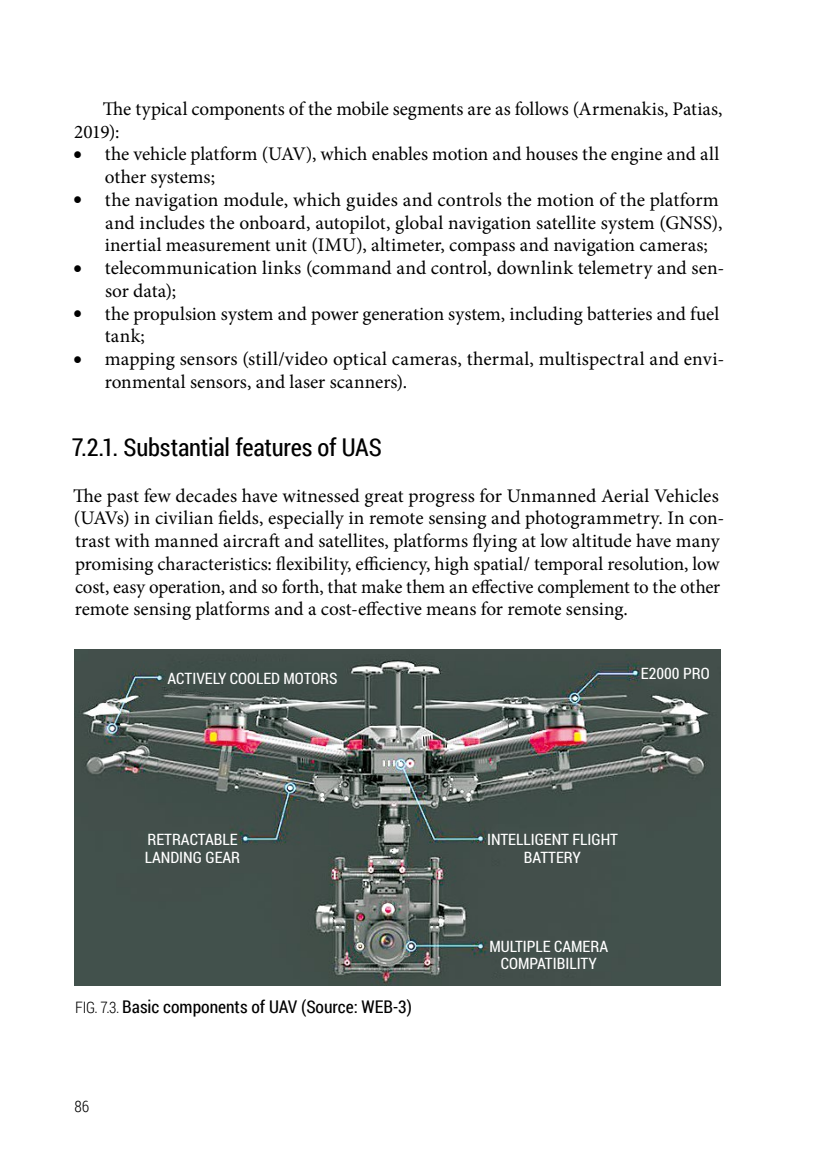
<style>
.page{position:relative;width:819px;height:1166px;background:#fff}
.page>*{position:absolute;margin:0;border:0;box-sizing:border-box;transform-origin:0 0}
._1_1_1{font:24.5px "Roboto Condensed";letter-spacing:-.01em;color:#000}
.tekst_bums{font:19.25px/22.8px "Minion Pro";color:#000}
.tekst_zero{font:19.25px/22.8px "Minion Pro";color:#000}
.tekst{font:19.25px/22.8px "Minion Pro";letter-spacing:-.01em;color:#000}
.Rysunek{font:17.5px "Roboto Condensed";color:#000}
.t1{font:15.75px/17.5px "Roboto Condensed";color:#fff;text-align:center}
.t2{font:300 15.75px "Roboto Condensed";color:#000}
.s1{font-weight:300;font-size:15.75px}
</style>
<div class="page">
<img style="left:75px;top:649px;width:645px;height:337px">
<p class="tekst" style="left:74px;top:97px;width:649px;text-indent:29px">The typical components of the mobile segments are as follows (Armenakis, Patias,<br>2019):</p>
<p class="tekst_bums" style="left:105px;top:143px;width:616px">the vehicle platform (UAV), which enables motion and houses the engine and all other systems;</p>
<p class="tekst_bums" style="left:105px;top:188px;width:619px">the navigation module, which guides and controls the motion of the platform and includes the onboard, autopilot, global navigation satellite system (GNSS), inertial measurement unit (IMU), altimeter, compass and navigation cameras;</p>
<p class="tekst_bums" style="left:105px;top:257px;width:621px">telecommunication links (command and control, downlink telemetry and sen&shy;sor data);</p>
<p class="tekst_bums" style="left:105px;top:302px;width:616px">the propulsion system and power generation system, including batteries and fuel tank;</p>
<p class="tekst_bums" style="left:105px;top:348px;width:621px">mapping sensors (still/video optical cameras, thermal, multispectral and envi&shy;ronmental sensors, and laser scanners).</p>
<p class="_1_1_1" style="left:72px;top:430px;width:311px">7.2.1. Substantial features of UAS</p>
<p class="tekst_zero" style="left:73px;top:484px;width:652px">The past few decades have witnessed great progress for Unmanned Aerial Vehicles (UAVs) in civilian fields, especially in remote sensing and photogrammetry. In con&shy;trast with manned aircraft and satellites, platforms flying at low altitude have many promising characteristics: flexibility, efficiency, high spatial/ temporal resolution, low cost, easy operation, and so forth, that make them an effective complement to the other remote sensing platforms and a cost-effective means for remote sensing.</p>
<p class="t1" style="left:167px;top:671px;width:171px">ACTIVELY COOLED MOTORS</p>
<p class="t1" style="left:641px;top:666px;width:70px">E2000 PRO</p>
<p class="t1" style="left:145px;top:832px;width:97px;text-align:left">RETRACTABLE<br>LANDING GEAR</p>
<p class="t1" style="left:487px;top:832px;width:132px">INTELLIGENT FLIGHT<br>BATTERY</p>
<p class="Rysunek" style="left:75px;top:994px;width:338px"><span class="s1">FIG. 7.3.</span> Basic components of UAV (Source: WEB-3)</p>
<p class="t2" style="left:74px;top:1095px;width:16px">86</p>
<p class="t1" style="left:489px;top:939px;width:120px">MULTIPLE CAMERA<br>COMPATIBILITY</p>
</div>
